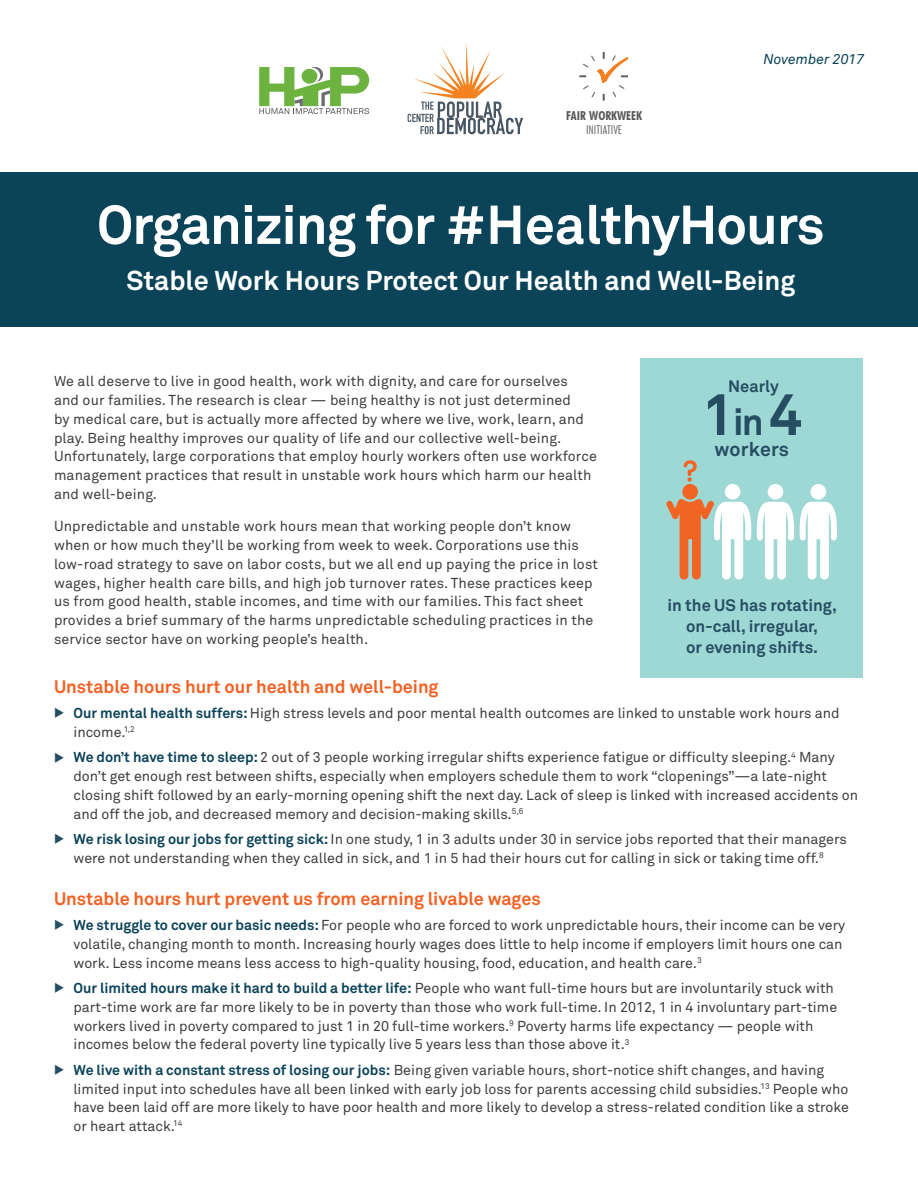
<style>
.page{position:relative;width:918px;height:1188px;background:#fff}
.page>*{position:absolute;margin:0;border:0;box-sizing:border-box;transform-origin:0 0}
.t1{font:700 58.5px "Akkurat";color:#254e62}
.t2{font:700 54px "Akkurat";letter-spacing:-.02em;color:#fff}
.t3{font:700 27px "Akkurat";color:#fff}
.t4{font:700 19.5px "Akkurat";letter-spacing:.005em;color:#254e62}
.t5{font:700 18px "Akkurat";color:#f26224}
.t6{font:700 16.5px/21px "Akkurat";color:#254e62;text-align:center}
.t7{font:14.25px/18.8px "Akkurat";color:#3e3e3f}
.t8{font:italic 14.25px "Akkurat";color:#0b4358}
.t9{font:700 condensed 12.45px "Futura BT";color:#57585a}
.t10{font:300 condensed 12.15px "Futura BT";color:#57585a}
.s1{font-weight:700;color:#0b4358}
.s2{font-size:37.05px}
</style>
<div class="page">
<div style="left:0;top:172px;width:918px;height:154px;background:#0b4358"></div>
<svg style="left:259px;top:67px;width:110px;height:47px"></svg>
<svg style="left:580px;top:53px;width:49px;height:47px"></svg>
<svg style="left:408px;top:43px;width:115px;height:91px"></svg>
<div style="left:640px;top:359px;width:223px;height:319px;background:#9ed8d5"></div>
<svg style="left:666px;top:460px;width:85px;height:120px"></svg>
<div style="left:811px;top:484px;width:15px;height:16px;background:#fff;border-radius:50%"></div>
<svg style="left:800px;top:502px;width:37px;height:78px"></svg>
<div style="left:768px;top:484px;width:15px;height:16px;background:#fff;border-radius:50%"></div>
<svg style="left:757px;top:502px;width:37px;height:78px"></svg>
<p class="t9" style="left:566px;top:108px;width:77px">FAIR WORKWEEK</p>
<p class="t10" style="left:586px;top:122px;width:38px">INITIATIVE</p>
<p class="t8" style="left:763px;top:51px;width:103px">November 2017</p>
<h2 class="t2" style="left:97px;top:191px;width:729px">Organizing for #HealthyHours</h2>
<h3 class="t3" style="left:126px;top:263px;width:670px">Stable Work Hours Protect Our Health and Well-Being</h3>
<p class="t7" style="left:54px;top:373px;width:544px">We all deserve to live in good health, work with dignity, and care for ourselves<br>and our families. The research is clear — being healthy is not just determined<br>by medical care, but is actually more affected by where we live, work, learn, and play. Being healthy improves our quality of life and our collective well-being.<br>Unfortunately, large corporations that employ hourly workers often use workforce management practices that result in unstable work hours which harm our health and well-being.</p>
<p class="t7" style="left:54px;top:517px;width:546px">Unpredictable and unstable work hours mean that working people don’t know when or how much they’ll be working from week to week. Corporations use this low-road strategy to save on labor costs, but we all end up paying the price in lost wages, higher health care bills, and high job turnover rates. These practices keep us from good health, stable incomes, and time with our families. This fact sheet provides a brief summary of the harms unpredictable scheduling practices in the service sector have on working people’s health.</p>
<p class="t5" style="left:54px;top:675px;width:386px">Unstable hours hurt our health and well-being</p>
<p class="t7" style="left:74px;top:704px;width:768px"><span class="s1">Our mental health suffers:</span> High stress levels and poor mental health outcomes are linked to unstable work hours and income.<sup>1,2</sup></p>
<p class="t7" style="left:73px;top:748px;width:786px"><span class="s1">We don’t have time to sleep:</span> 2 out of 3 people working irregular shifts experience fatigue or difficulty sleeping.<sup>4</sup> Many don’t get enough rest between shifts, especially when employers schedule them to work “clopenings”—a late-night closing shift followed by an early-morning opening shift the next day. Lack of sleep is linked with increased accidents on and off the job, and decreased memory and decision-making skills.<sup>5,6</sup></p>
<p class="t7" style="left:74px;top:830px;width:775px"><span class="s1">We risk losing our jobs for getting sick:</span> In one study, 1 in 3 adults under 30 in service jobs reported that their managers were not understanding when they called in sick, and 1 in 5 had their hours cut for calling in sick or taking time off.<sup>8</sup></p>
<p class="t5" style="left:54px;top:887px;width:488px">Unstable hours hurt prevent us from earning livable wages</p>
<p class="t7" style="left:74px;top:916px;width:773px"><span class="s1">We struggle to cover our basic needs:</span> For people who are forced to work unpredictable hours, their income can be very volatile, changing month to month. Increasing hourly wages does little to help income if employers limit hours one can work. Less income means less access to high-quality housing, food, education, and health care.<sup>3</sup></p>
<p class="t7" style="left:74px;top:979px;width:765px"><span class="s1">Our limited hours make it hard to build a better life:</span> People who want full-time hours but are involuntarily stuck with part-time work are far more likely to be in poverty than those who work full-time. In 2012, 1 in 4 involuntary part-time workers lived in poverty compared to just 1 in 20 full-time workers.<sup>9</sup> Poverty harms life expectancy — people with incomes below the federal poverty line typically live 5 years less than those above it.<sup>3</sup></p>
<p class="t7" style="left:74px;top:1061px;width:777px"><span class="s1">We live with a constant stress of losing our jobs:</span> Being given variable hours, short-notice shift changes, and having limited input into schedules have all been linked with early job loss for parents accessing child subsidies.<sup>13</sup> People who have been laid off are more likely to have poor health and more likely to develop a stress-related condition like a stroke or heart attack.<sup>14</sup></p>
<p class="t6" style="left:728px;top:376px;width:52px">Nearly</p>
<h1 class="t1" style="left:701px;top:377px;width:103px">1<span class="s2">in</span>4</h1>
<h3 class="t4" style="left:714px;top:437px;width:76px">workers</h3>
<p class="t6" style="left:667px;top:595px;width:171px">in the US has rotating, on-call, irregular,<br>or evening shifts.</p>
</div>
